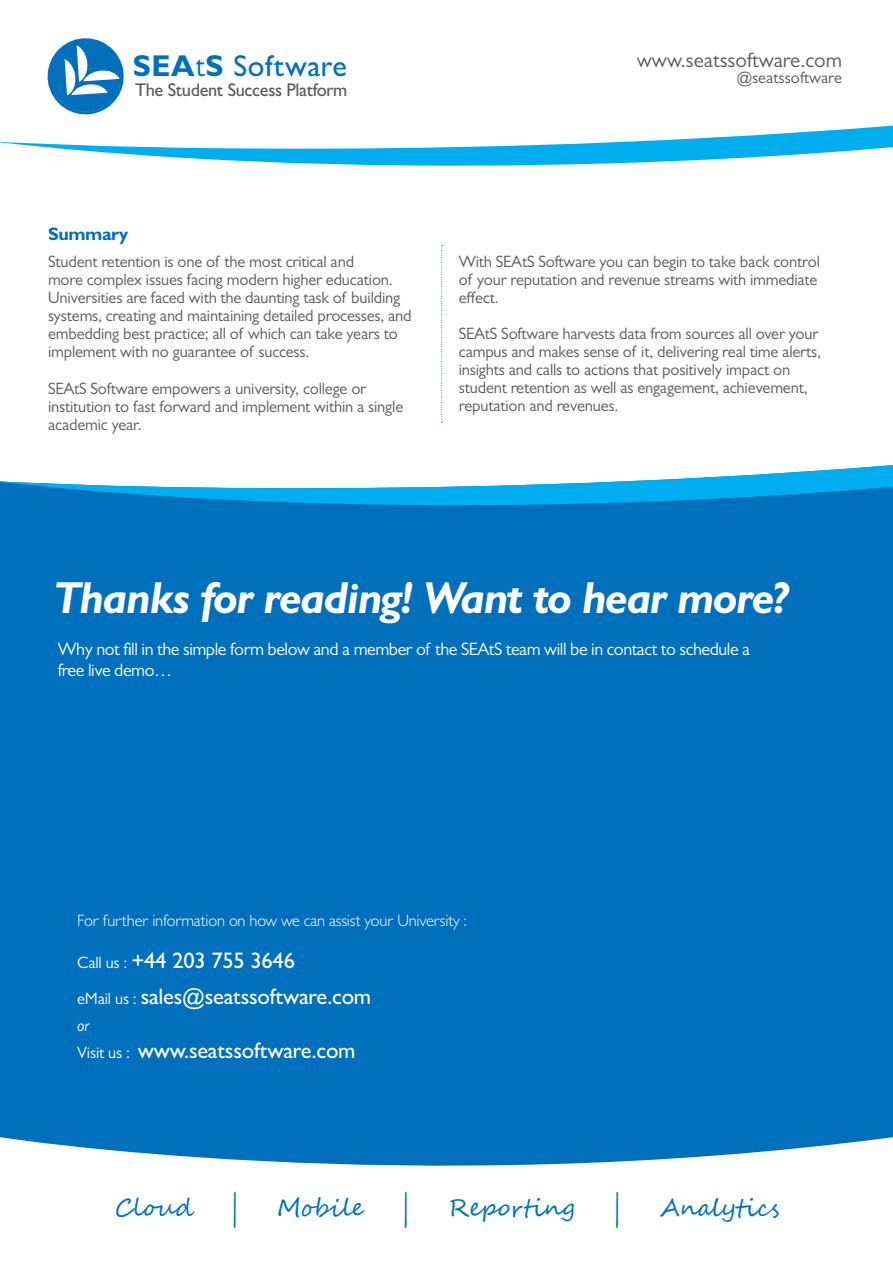
<style>
.page{position:relative;width:893px;height:1263px;background:#fff}
.page>*{position:absolute;margin:0;border:0;box-sizing:border-box;transform-origin:0 0}
.t1{font:italic 700 45px "Gill Sans MT Pro";letter-spacing:-.025em;color:#fff}
.t2{font:500 30.15px "Gill Sans MT Pro";letter-spacing:.02em;color:#0070bd}
.t3{font:24px "Segoe Script";color:#0070bd}
.t4{font:500 22.5px/36px "Gill Sans MT Pro";letter-spacing:-.01em;color:#fff}
.t5{font:21px "Gill Sans MT Pro";color:#58595b}
.t6{font:500 18.45px "Gill Sans MT Pro";letter-spacing:-.02em;color:#58595b}
.t7{font:18px/21px "Gill Sans MT Pro";letter-spacing:-.025em;color:#fff}
.t8{font:700 18px "Gill Sans MT Pro";letter-spacing:-.025em;color:#0070bd}
.t9{font:16.5px/18px "Gill Sans MT Pro";letter-spacing:-.01em;color:#58595b}
.t10{font:300 16.5px "Gill Sans MT Pro";letter-spacing:-.01em;color:#fff}
.t11{font:italic 16.5px "Gill Sans MT Pro";color:#fff}
.s1{font-weight:700}
.s2{font-weight:400}
.s3{font-weight:400;font-size:16.5px}
</style>
<div class="page">
<svg style="left:441px;top:245px;width:2px;height:178px"></svg>
<svg style="left:47px;top:38px;width:77px;height:77px"></svg>
<div style="left:0;top:531px;width:893px;height:606px;background:#0070bd"></div>
<svg style="left:0;top:465px;width:893px;height:66px"></svg>
<svg style="left:0;top:126px;width:893px;height:40px"></svg>
<svg style="left:0;top:1137px;width:893px;height:29px;fill:#0070bd"></svg>
<h2 class="t2" style="left:133px;top:48px;width:216px"><span class="s1">SEA</span><span class="s2">t</span><span class="s1">S</span> Software</h2>
<p class="t5" style="left:637px;top:47px;width:207px">www.seatssoftware.com</p>
<p class="t9" style="left:737px;top:69px;width:106px">@seatssoftware</p>
<p class="t6" style="left:135px;top:79px;width:214px">The Student Success Platform</p>
<p class="t8" style="left:48px;top:223px;width:82px">Summary</p>
<p class="t9" style="left:48px;top:253px;width:365px">Student retention is one of the most critical and<br>more complex issues facing modern higher education.<br>Universities are faced with the daunting task of building systems, creating and maintaining detailed processes, and embedding best practice; all of which can take years to implement with no guarantee of success.</p>
<p class="t9" style="left:48px;top:379px;width:357px">SEAtS Software empowers a university, college or institution to fast forward and implement within a single academic year.</p>
<p class="t9" style="left:459px;top:252px;width:363px">With SEAtS Software you can begin to take back control of your reputation and revenue streams with immediate effect.</p>
<p class="t9" style="left:459px;top:324px;width:364px">SEAtS Software harvests data from sources all over your campus and makes sense of it, delivering real time alerts, insights and calls to actions that positively impact on student retention as well as engagement, achievement, reputation and revenues.</p>
<h1 class="t1" style="left:54px;top:569px;width:735px">Thanks for reading! Want to hear more?</h1>
<p class="t7" style="left:58px;top:638px;width:694px">Why not fill in the simple form below and a member of the SEAtS team will be in contact to schedule a free live demo…</p>
<p class="t10" style="left:77px;top:910px;width:391px">For further information on how we can assist your University :</p>
<h3 class="t4" style="left:77px;top:942px;width:296px"><span class="s3">Call us :</span> +44 203 755 3646<br><span class="s3">eMail us :</span> sales@seatssoftware.com</h3>
<p class="t11" style="left:77px;top:1015px;width:13px">or</p>
<h3 class="t4" style="left:77px;top:1032px;width:280px"><span class="s3">Visit us :</span> www.seatssoftware.com</h3>
<h3 class="t3" style="left:115px;top:1188px;width:79px">Cloud</h3>
<h3 class="t3" style="left:231px;top:1188px;width:9px">|</h3>
<h3 class="t3" style="left:277px;top:1188px;width:88px">Mobile</h3>
<h3 class="t3" style="left:402px;top:1188px;width:9px">|</h3>
<h3 class="t3" style="left:448px;top:1188px;width:128px">Reporting</h3>
<h3 class="t3" style="left:613px;top:1188px;width:9px">|</h3>
<h3 class="t3" style="left:660px;top:1188px;width:121px">Analytics</h3>
</div>
